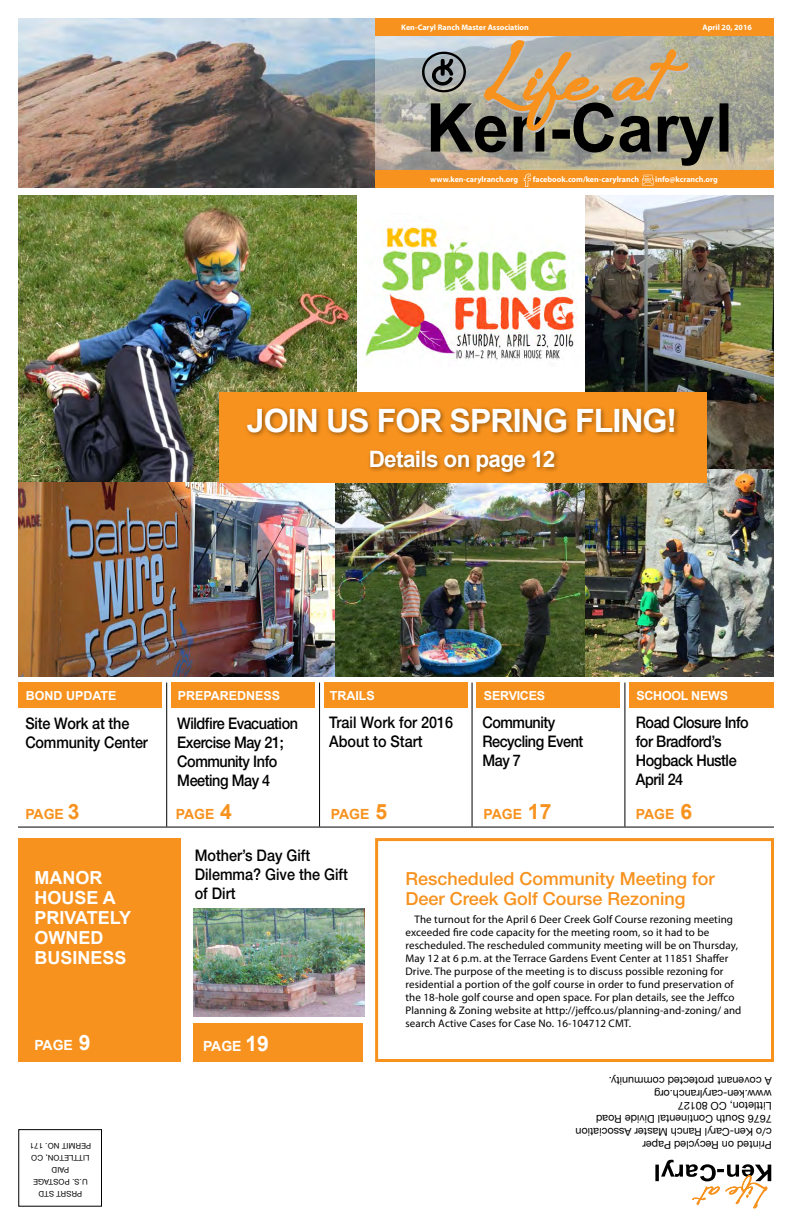
<style>
.page{position:relative;width:792px;height:1224px;background:#fff}
.page>*{position:absolute;margin:0;border:0;box-sizing:border-box;transform-origin:0 0}
.t1{font:700 32.1px "Arial";color:#fff}
.t2{font:700 22.6px "Arial";color:#fff}
.t3{font:500 18px/20px "Helvetica Neue";color:#f7921e}
.t4{font:700 18px/20px "Arial";color:#fff}
.t5{font:500 16px/19px "Helvetica Neue";letter-spacing:-.03em;color:#000;scale:.9 1}
.t6{font:500 16px/19px "Helvetica Neue";color:#000;scale:.9 1}
.t7{font:500 16px/19px "Helvetica Neue";letter-spacing:-.01em;color:#000;scale:.9 1}
.t8{font:700 14px "Arial";color:#f7921e}
.t9{font:700 14px "Arial";color:#fff}
.t10{font:700 12.5px "Arial";color:#fff}
.t11{font:700 12.5px "Arial";letter-spacing:-.02em;color:#fff}
.t12{font:11px/13px "Myriad Pro";letter-spacing:.01em;color:#000}
.t13{font:10.8px/13px "Helvetica Neue";color:#000}
.t14{font:700 8px "Myriad Pro";color:#fff}
.t15{font:7.8px/12px "Helvetica Neue";letter-spacing:.02em;color:#000;text-align:center}
.s1{font-size:21.1px}
</style>
<div class="page">
<img style="left:18px;top:195px;width:338px;height:288px">
<img style="left:585px;top:195px;width:189px;height:275px">
<img style="left:18px;top:483px;width:567px;height:193px">
<img style="left:363px;top:225px;width:214px;height:135px">
<img style="left:585px;top:470px;width:189px;height:206px">
<div style="left:375px;top:838px;width:399px;height:224px;background:#fff;border:3px solid #f7921e"></div>
<svg style="left:655px;top:1160px;width:116px;height:49px"></svg>
<img style="left:18px;top:18px;width:358px;height:170px">
<svg style="left:376px;top:35px;width:398px;height:136px"></svg>
<div style="left:376px;top:171px;width:398px;height:17px;background:#f7921e"></div>
<div style="left:376px;top:18px;width:398px;height:17px;background:#f7921e"></div>
<div style="left:324px;top:683px;width:144px;height:25px;background:#f7921e"></div>
<div style="left:629px;top:683px;width:145px;height:25px;background:#f7921e"></div>
<div style="left:171px;top:683px;width:144px;height:25px;background:#f7921e"></div>
<div style="left:476px;top:683px;width:144px;height:25px;background:#f7921e"></div>
<div style="left:18px;top:683px;width:144px;height:25px;background:#f7921e"></div>
<hr style="left:166px;top:683px;width:1px;height:144px;background:#000">
<hr style="left:472px;top:683px;width:1px;height:144px;background:#000">
<hr style="left:319px;top:683px;width:1px;height:144px;background:#000">
<hr style="left:625px;top:683px;width:1px;height:144px;background:#000">
<div style="left:18px;top:838px;width:163px;height:224px;background:#f7921e"></div>
<div style="left:18px;top:1129px;width:84px;height:78px;border:1px solid #000"></div>
<hr style="left:18px;top:827px;width:756px;height:1px;background:#000">
<svg style="left:422px;top:38px;width:306px;height:149px"></svg>
<div style="left:194px;top:1024px;width:169px;height:38px;background:#f7921e"></div>
<div style="left:219px;top:393px;width:487px;height:90px;background:#f7921e"></div>
<div style="left:244px;top:405px;width:436px;height:72px;background:#000;opacity:.39"></div>
<img style="left:194px;top:909px;width:171px;height:108px">
<p class="t14" style="left:401px;top:23px;width:129px">Ken-Caryl Ranch Master Association</p>
<p class="t14" style="left:703px;top:23px;width:51px">April 20, 2016</p>
<p class="t14" style="left:430px;top:174px;width:90px">www.ken-carylranch.org</p>
<p class="t14" style="left:533px;top:174px;width:108px">facebook.com/ken-carylranch</p>
<p class="t14" style="left:655px;top:174px;width:64px">info@kcranch.org</p>
<h1 class="t1" style="left:247px;top:403px;width:35px">JOIN</h1>
<h1 class="t1" style="left:326px;top:403px;width:144px">US FOR SPRING</h1>
<h1 class="t1" style="left:575px;top:403px;width:38px">FLING</h1>
<h1 class="t1" style="left:667px;top:403px;width:12px">!</h1>
<h2 class="t2" style="left:369px;top:446px;width:188px">DETAILS ON PAGE 12</h2>
<p class="t10" style="left:26px;top:689px;width:92px">BOND UPDATE</p>
<p class="t10" style="left:178px;top:689px;width:104px">PREPAREDNESS</p>
<p class="t10" style="left:330px;top:689px;width:47px">TRAILS</p>
<p class="t11" style="left:484px;top:689px;width:63px">SERVICES</p>
<p class="t11" style="left:636px;top:689px;width:93px">SCHOOL NEWS</p>
<h3 class="t7" style="left:25px;top:713px;width:138px">Site Work at the<br>Community Center</h3>
<h3 class="t6" style="left:329px;top:712px;width:139px">Trail Work for 2016<br>About to Start</h3>
<h3 class="t5" style="left:482px;top:713px;width:114px">Community<br>Recycling Event<br>May 7</h3>
<h3 class="t5" style="left:636px;top:712px;width:127px">Road Closure Info for Bradford’s<br>Hogback Hustle<br>April 24</h3>
<h3 class="t5" style="left:177px;top:713px;width:136px">Wildfire Evacuation<br>Exercise May 21;<br>Community Info<br>Meeting May 4</h3>
<p class="t8" style="left:25px;top:806px;width:56px">PAGE <span class="s1">3</span></p>
<p class="t8" style="left:176px;top:806px;width:58px">PAGE <span class="s1">4</span></p>
<p class="t8" style="left:331px;top:806px;width:58px">PAGE <span class="s1">5</span></p>
<p class="t8" style="left:636px;top:806px;width:58px">PAGE <span class="s1">6</span></p>
<p class="t8" style="left:483px;top:806px;width:70px">PAGE <span class="s1">17</span></p>
<h3 class="t4" style="left:34px;top:867px;width:98px">MANOR<br>HOUSE A<br>PRIVATELY<br>OWNED<br>BUSINESS</h3>
<p class="t9" style="left:34px;top:1037px;width:58px">PAGE <span class="s1">9</span></p>
<p class="t15" style="left:91px;top:1199px;width:63px;rotate:-180deg">PRSRT STD<br>U.S. POSTAGE<br>PAID<br>LITTLETON, CO<br>PERMIT NO. 171</p>
<h3 class="t6" style="left:195px;top:845px;width:172px">Mother’s Day Gift<br>Dilemma? Give the Gift of Dirt</h3>
<p class="t9" style="left:203px;top:1038px;width:68px">PAGE <span class="s1">19</span></p>
<h3 class="t3" style="left:406px;top:868px;width:311px">Rescheduled Community Meeting for<br>Deer Creek Golf Course Rezoning</h3>
<p class="t12" style="left:406px;top:913px;width:337px;text-indent:9px">The turnout for the April 6 Deer Creek Golf Course rezoning meeting exceeded fire code capacity for the meeting room, so it had to be rescheduled. The rescheduled community meeting will be on Thursday, May 12 at 6 p.m. at the Terrace Gardens Event Center at 11851 Shaffer Drive. The purpose of the meeting is to discuss possible rezoning for residential a portion of the golf course in order to fund preservation of the 18-hole golf course and open space. For plan details, see the Jeffco Planning &amp; Zoning website at http://jeffco.us/planning-and-zoning/ and search Active Cases for Case No. 16-104712 CMT.</p>
<p class="t13" style="left:772px;top:1152px;width:198px;rotate:-180deg">Printed on Recycled Paper<br>c/o Ken-Caryl Ranch Master Association<br>7676 South Continental Divide Road<br>Littleton, CO 80127 www.ken-carylranch.org<br>A covenant protected community.</p>
</div>
